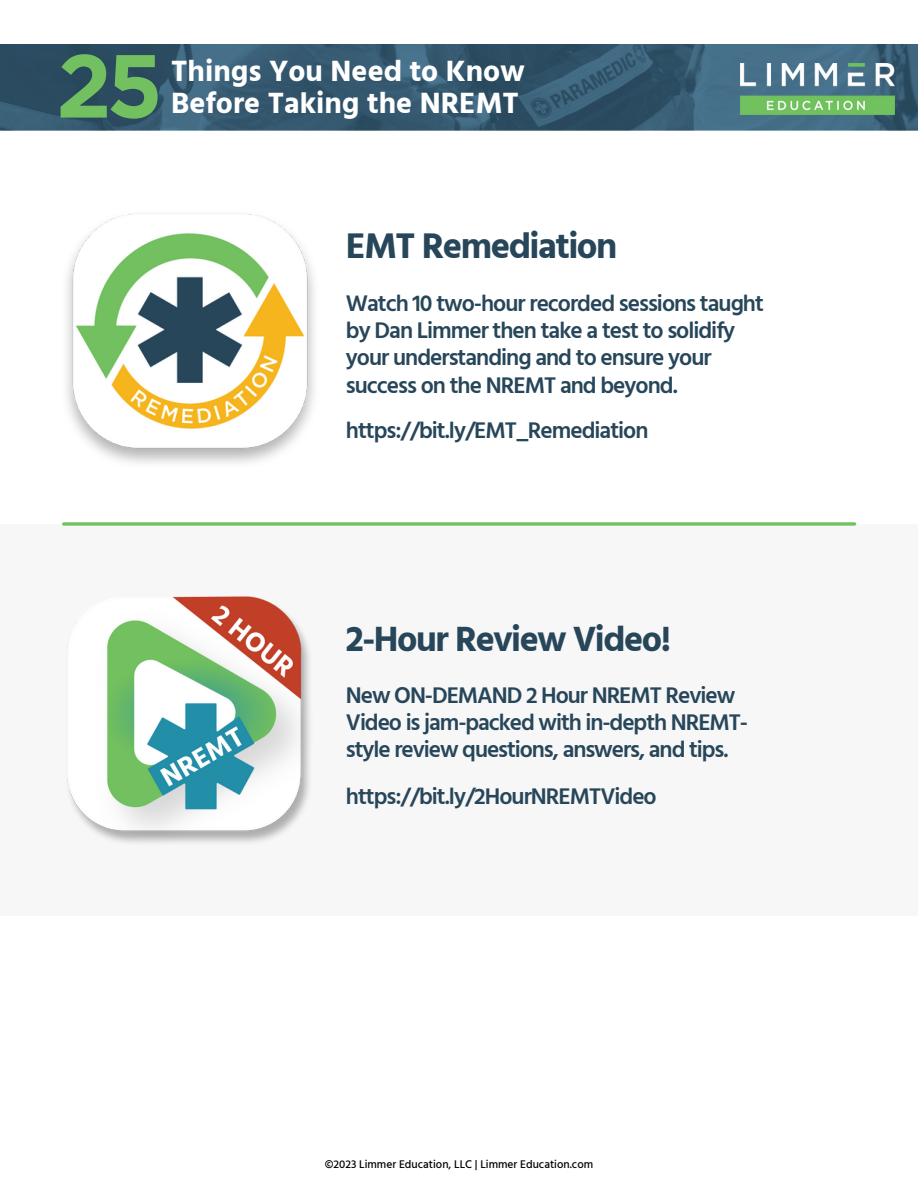
<style>
.page{position:relative;width:918px;height:1188px;background:#fff}
.page>*{position:absolute;margin:0;border:0;box-sizing:border-box;transform-origin:0 0}
.t1{font:700 89.25px "Gotham";color:#72c05f}
.t2{font:700 36.6px "Hind Guntur";letter-spacing:-.04em;color:#27465a}
.t3{font:700 36px "Hind Guntur";letter-spacing:-.04em;color:#27465a}
.t4{font:700 30.15px "Hind Guntur";color:#fff}
.t5{font:600 23.25px/27.3px "Hind Guntur";letter-spacing:-.045em;color:#27465a}
.t6{font:500 11.4px "Hind Guntur";color:#000}
</style>
<div class="page">
<div style="left:0;top:524px;width:918px;height:391px;background:#f2f2f2"></div>
<img style="left:67px;top:213px;width:247px;height:250px">
<svg style="left:64px;top:522px;width:791px;height:4px"></svg>
<img style="left:67px;top:596px;width:242px;height:246px">
<img style="left:0;top:44px;width:918px;height:87px">
<img style="left:740px;top:64px;width:154px;height:50px">
<h1 class="t1" style="left:56px;top:32px;width:108px">25</h1>
<p class="t4" style="left:171px;top:53px;width:355px">Things You Need to Know</p>
<p class="t4" style="left:171px;top:85px;width:349px">Before Taking the NREMT</p>
<h2 class="t2" style="left:346px;top:224px;width:273px">EMT Remediation</h2>
<p class="t5" style="left:346px;top:289px;width:419px">Watch 10 two-hour recorded sessions taught by Dan Limmer then take a test to solidify your understanding and to ensure your success on the NREMT and beyond.</p>
<p class="t5" style="left:346px;top:416px;width:304px">https://bit.ly/EMT_Remediation</p>
<h3 class="t3" style="left:346px;top:617px;width:327px">2-Hour Review Video!</h3>
<p class="t5" style="left:346px;top:682px;width:404px">New ON-DEMAND 2 Hour NREMT Review<br>Video is jam-packed with in-depth NREMT&shy;style review questions, answers, and tips.</p>
<p class="t5" style="left:346px;top:783px;width:312px">https://bit.ly/2HourNREMTVideo</p>
<p class="t6" style="left:325px;top:1157px;width:270px">©2023 Limmer Education, LLC | Limmer Education.com</p>
</div>
